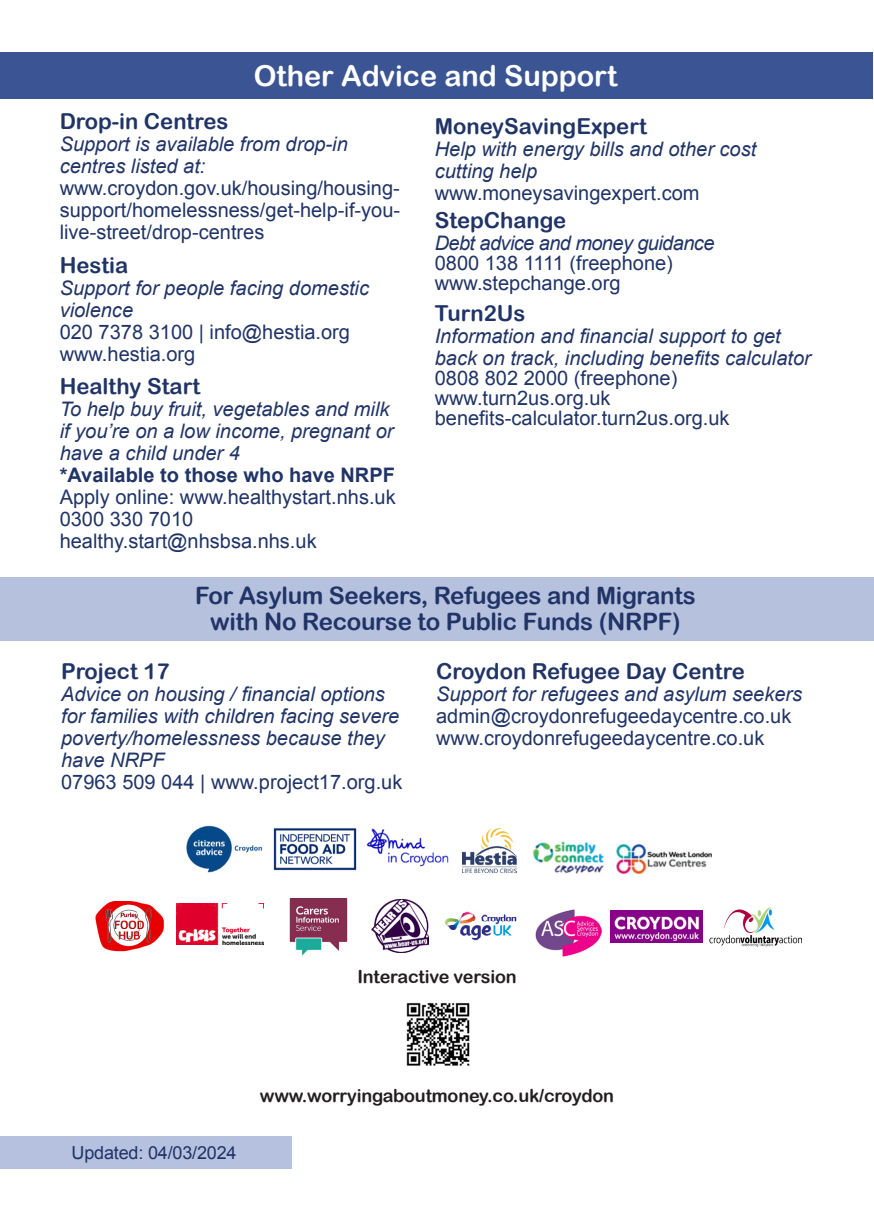
<style>
.page{position:relative;width:874px;height:1225px;background:#fff}
.page>*{position:absolute;margin:0;border:0;box-sizing:border-box;transform-origin:0 0}
.white_title{font:28.8px "Arial Rounded MT Bold";color:#fff}
.text{font:24px/26px "Arial Rounded MT Bold";letter-spacing:-.01em;color:#203467;text-align:center}
.Step_3_title{font:22px "Arial Rounded MT Bold";color:#203467}
.grey_address_title{font:22px "Arial Rounded MT Bold";color:#203467}
.centred_text{font:22px "Arial Rounded MT Bold";color:#203467}
.text-2{font:22px "Arial Rounded MT Bold";color:#203467}
.Step_3_title-2{font:20px/22px "Arial";color:#203467;text-align:justify}
.centred_bold_text{font:italic 20px/22px "Arial";color:#203467}
.Step_3_title-3{font:italic 20px/22px "Arial";color:#203467}
.centred_text-2{font:20px "Arial";color:#203467}
.text-3{font:italic 20px/22px "Arial";color:#203467}
.small_titles{font:20px "Arial";color:#203467}
.centred_text-3{font:italic 20px "Arial";color:#203467}
.text-4{font:20px "Arial";color:#203467}
.Step_3_title-4{font:italic 20px "Arial";letter-spacing:-.03em;color:#203467}
.grey_address_title-2{font:18px "Arial Rounded MT Bold";letter-spacing:-.01em;color:#231f20}
.text-5{font:18px "Arial";letter-spacing:-.01em;color:#203367}
.s1{font-weight:700;font-style:normal}
.s2{font-style:normal}
</style>
<div class="page">
<div style="left:0;top:52px;width:872px;height:47px;background:#3b5594"></div>
<div style="left:0;top:577px;width:873px;height:63px;background:#b6c1de"></div>
<img style="left:273px;top:828px;width:84px;height:43px">
<img style="left:95px;top:901px;width:69px;height:51px">
<img style="left:176px;top:903px;width:88px;height:42px">
<img style="left:186px;top:825px;width:77px;height:48px">
<img style="left:366px;top:828px;width:83px;height:39px">
<img style="left:290px;top:898px;width:58px;height:58px">
<img style="left:462px;top:828px;width:54px;height:44px">
<img style="left:372px;top:899px;width:56px;height:53px">
<img style="left:533px;top:841px;width:71px;height:33px">
<img style="left:535px;top:909px;width:66px;height:47px">
<img style="left:444px;top:911px;width:73px;height:30px">
<img style="left:709px;top:907px;width:91px;height:39px">
<img style="left:610px;top:910px;width:92px;height:32px">
<img style="left:616px;top:844px;width:96px;height:30px">
<img style="left:406px;top:1002px;width:64px;height:64px">
<div style="left:0;top:1136px;width:291px;height:32px;background:#b5c1df"></div>
<p class="white_title" style="left:253px;top:59px;width:365px">Other Advice and Support</p>
<p class="Step_3_title" style="left:60px;top:109px;width:170px">Drop-in Centres</p>
<p class="Step_3_title-3" style="left:60px;top:134px;width:289px">Support is available from drop-in centres listed at:</p>
<p class="Step_3_title-2" style="left:60px;top:178px;width:342px">www.croydon.gov.uk/housing/housing&shy;support/homelessness/get-help-if-you&shy;live-street/drop-centres</p>
<p class="text-2" style="left:60px;top:252px;width:70px">Hestia</p>
<p class="text-3" style="left:60px;top:277px;width:311px">Support for people facing domestic violence</p>
<p class="text-4" style="left:60px;top:319px;width:292px">020 7378 3100 | info@hestia.org</p>
<p class="Step_3_title-2" style="left:60px;top:343px;width:137px">www.hestia.org</p>
<p class="grey_address_title" style="left:60px;top:373px;width:142px">Healthy Start</p>
<p class="centred_bold_text" style="left:60px;top:398px;width:337px">To help buy fruit, vegetables and milk if you’re on a low income, pregnant or have a child under 4<br><span class="s1">*Available to those who have NRPF </span><span class="s2">Apply online: www.healthystart.nhs.uk</span></p>
<p class="small_titles" style="left:60px;top:506px;width:135px">0300 330 7010</p>
<p class="small_titles" style="left:60px;top:528px;width:258px">healthy.start@nhsbsa.nhs.uk</p>
<p class="Step_3_title" style="left:434px;top:113px;width:214px">MoneySavingExpert</p>
<p class="Step_3_title-3" style="left:434px;top:138px;width:323px">Help with energy bills and other cost</p>
<p class="Step_3_title-3" style="left:434px;top:160px;width:104px">cutting help</p>
<p class="Step_3_title-2" style="left:434px;top:182px;width:266px">www.moneysavingexpert.com</p>
<p class="grey_address_title" style="left:434px;top:207px;width:133px">StepChange</p>
<p class="Step_3_title-4" style="left:434px;top:230px;width:281px">Debt advice and money guidance</p>
<p class="Step_3_title-2" style="left:434px;top:252px;width:239px">0800 138 1111 (freephone)</p>
<p class="Step_3_title-2" style="left:434px;top:272px;width:187px">www.stepchange.org</p>
<p class="Step_3_title" style="left:434px;top:300px;width:92px">Turn2Us</p>
<p class="Step_3_title-3" style="left:434px;top:325px;width:377px">Information and financial support to get back on track, including benefits calculator</p>
<p class="Step_3_title-2" style="left:434px;top:367px;width:244px">0808 802 2000 (freephone)</p>
<p class="Step_3_title-2" style="left:434px;top:387px;width:177px">www.turn2us.org.uk</p>
<p class="Step_3_title-2" style="left:434px;top:407px;width:296px">benefits-calculator.turn2us.org.uk</p>
<p class="text" style="left:195px;top:582px;width:502px">For Asylum Seekers, Refugees and Migrants with No Recourse to Public Funds (NRPF)</p>
<p class="centred_text" style="left:436px;top:658px;width:310px">Croydon Refugee Day Centre</p>
<p class="centred_text-3" style="left:436px;top:681px;width:367px">Support for refugees and asylum seekers</p>
<p class="centred_text-2" style="left:436px;top:703px;width:356px">admin@croydonrefugeedaycentre.co.uk</p>
<p class="centred_text-2" style="left:436px;top:725px;width:329px">www.croydonrefugeedaycentre.co.uk</p>
<p class="grey_address_title" style="left:61px;top:658px;width:110px">Project 17</p>
<p class="centred_bold_text" style="left:61px;top:683px;width:339px">Advice on housing / financial options for families with children facing severe poverty/homelessness because they have NRPF</p>
<p class="centred_text-2" style="left:61px;top:769px;width:342px">07963 509 044 | www.project17.org.uk</p>
<p class="grey_address_title-2" style="left:357px;top:966px;width:161px">Interactive version</p>
<p class="text-5" style="left:71px;top:1140px;width:166px">Updated: 04/03/2024</p>
<p class="grey_address_title-2" style="left:260px;top:1085px;width:355px">www.worryingaboutmoney.co.uk/croydon</p>
</div>
